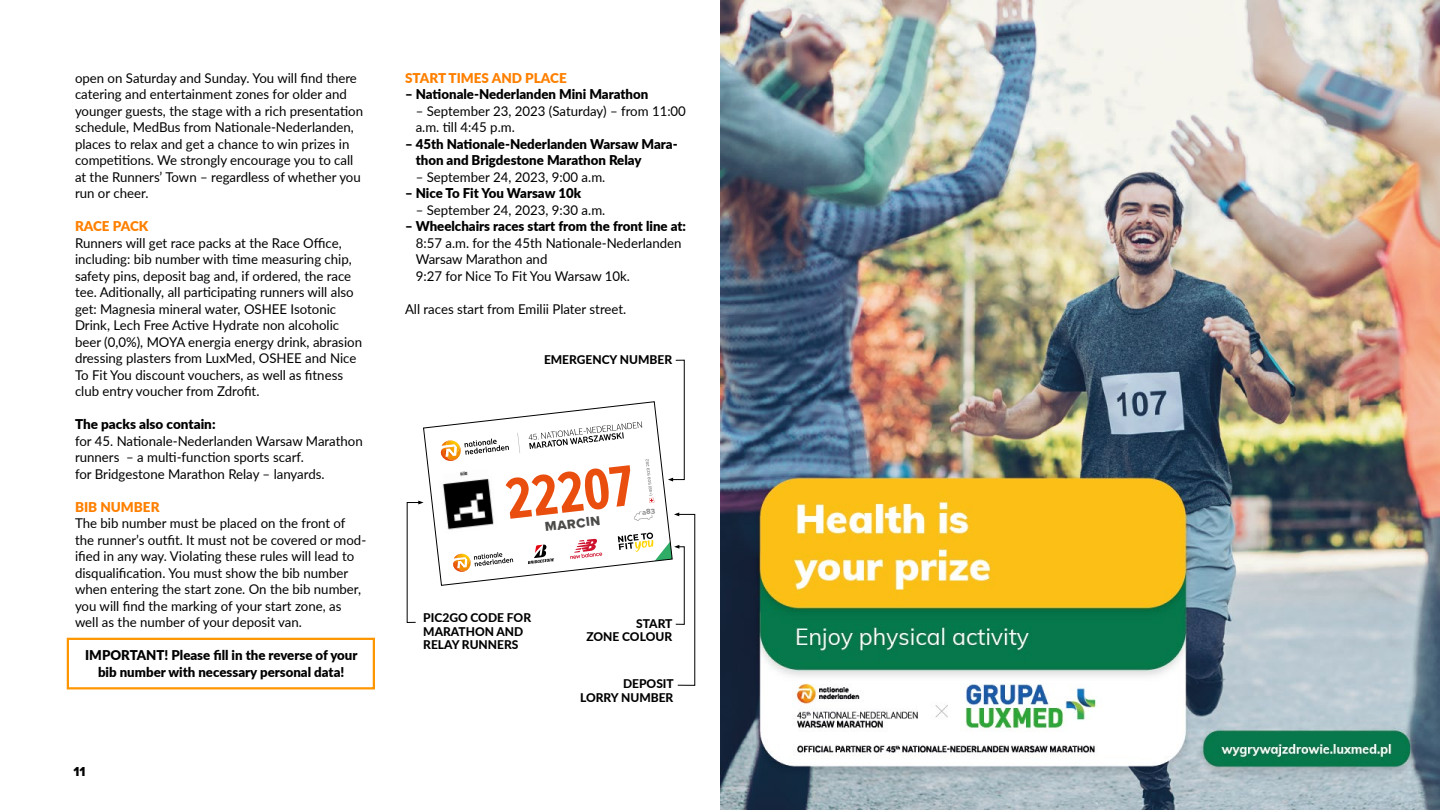
<style>
.page{position:relative;width:1440px;height:810px;background:#fff}
.page>*{position:absolute;margin:0;border:0;box-sizing:border-box;transform-origin:0 0}
.t1{font:700 59.55px "Proxima Nova Ex Cn";color:#e94e0f}
.Normal_wrd_1{font:13.5px/16.5px "Lato";color:#000}
.Normal_wrd_1-2{font:900 13.5px/16.5px "Lato";color:#000;text-align:center}
.Normal_wrd_1-3{font:900 13.5px "Lato";color:#ff8000}
.t2{font:13.5px "Proxima Nova Extrabld";color:#000}
.t3{font:13.42px "Proxima Nova Extrabld";color:#4a4a49}
.t4{font:800 12px/13.5px "Lato";color:#000;text-align:right}
.s1{font-weight:900}
</style>
<div class="page">
<img style="left:720px;top:0;width:720px;height:810px">
<div style="left:67px;top:638px;width:308px;height:51px;border:2px solid #ff9600"></div>
<svg style="left:406px;top:359px;width:290px;height:327px"></svg>
<p class="Normal_wrd_1" style="left:75px;top:69px;width:290px">open on Saturday and Sunday. You will find there catering and entertainment zones for older and younger guests, the stage with a rich presentation schedule, MedBus from Nationale-Nederlanden, places to relax and get a chance to win prizes in competitions. We strongly encourage you to call at the Runners’ Town – regardless of whether you run or cheer.</p>
<p class="Normal_wrd_1-3" style="left:75px;top:216px;width:75px">RACE PACK</p>
<p class="Normal_wrd_1" style="left:75px;top:234px;width:289px">Runners will get race packs at the Race Office, including: bib number with time measuring chip, safety pins, deposit bag and, if ordered, the race tee. Aditionally, all participating runners will also get: Magnesia mineral water, OSHEE Isotonic Drink, Lech Free Active Hydrate non alcoholic beer (0,0%), MOYA energia energy drink, abrasion dressing plasters from LuxMed, OSHEE and Nice To Fit You discount vouchers, as well as fitness club entry voucher from Zdrofit.</p>
<p class="Normal_wrd_1-2" style="left:75px;top:415px;width:142px">The packs also contain:</p>
<p class="Normal_wrd_1" style="left:75px;top:432px;width:289px">for 45. Nationale-Nederlanden Warsaw Marathon runners – a multi-function sports scarf.</p>
<p class="Normal_wrd_1" style="left:75px;top:465px;width:251px">for Bridgestone Marathon Relay – lanyards.</p>
<p class="Normal_wrd_1-3" style="left:75px;top:496px;width:86px">BIB NUMBER</p>
<p class="Normal_wrd_1" style="left:75px;top:514px;width:293px">The bib number must be placed on the front of the runner’s outfit. It must not be covered or mod&shy;ified in any way. Violating these rules will lead to disqualification. You must show the bib number when entering the start zone. On the bib number, you will find the marking of your start zone, as well as the number of your deposit van.</p>
<p class="Normal_wrd_1-2" style="left:85px;top:646px;width:274px">IMPORTANT! Please fill in the reverse of your bib number with necessary personal data!</p>
<p class="t2" style="left:74px;top:764px;width:14px">11</p>
<p class="Normal_wrd_1-3" style="left:405px;top:67px;width:163px">START TIMES AND PLACE</p>
<p class="Normal_wrd_1-2" style="left:405px;top:85px;width:245px">– Nationale-Nederlanden Mini Marathon</p>
<p class="Normal_wrd_1" style="left:416px;top:102px;width:272px">– September 23, 2023 (Saturday) – from 11:00 a.m. till 4:45 p.m.</p>
<p class="Normal_wrd_1-2" style="left:416px;top:135px;width:264px;text-align:left;text-indent:-11px">– 45th Nationale-Nederlanden Warsaw Mara&shy;thon and Brigdestone Marathon Relay</p>
<p class="Normal_wrd_1" style="left:416px;top:168px;width:191px">– September 24, 2023, 9:00 a.m.</p>
<p class="Normal_wrd_1-2" style="left:405px;top:184px;width:178px">– Nice To Fit You Warsaw 10k</p>
<p class="Normal_wrd_1" style="left:416px;top:201px;width:191px">– September 24, 2023, 9:30 a.m.</p>
<p class="Normal_wrd_1" style="left:416px;top:217px;width:272px;text-indent:-11px"><span class="s1">– Wheelchairs races start from the front line at:<br></span>8:57 a.m. for the 45th Nationale-Nederlanden Warsaw Marathon and<br>9:27 for Nice To Fit You Warsaw 10k.</p>
<p class="Normal_wrd_1" style="left:405px;top:300px;width:223px">All races start from Emilii Plater street.</p>
<p class="t4" style="left:544px;top:352px;width:130px">EMERGENCY NUMBER</p>
<p class="t1" style="left:500px;top:457px;width:129px;rotate:-7deg">22207</p>
<p class="t3" style="left:544px;top:518px;width:57px;rotate:-6deg">MARCIN</p>
<p class="t4" style="left:423px;top:611px;width:109px;text-align:left">PIC2GO CODE FOR<br>MARATHON AND<br>RELAY RUNNERS</p>
<p class="t4" style="left:586px;top:616px;width:88px">START<br>ZONE COLOUR</p>
<p class="t4" style="left:580px;top:677px;width:95px">DEPOSIT<br>LORRY NUMBER</p>
</div>
